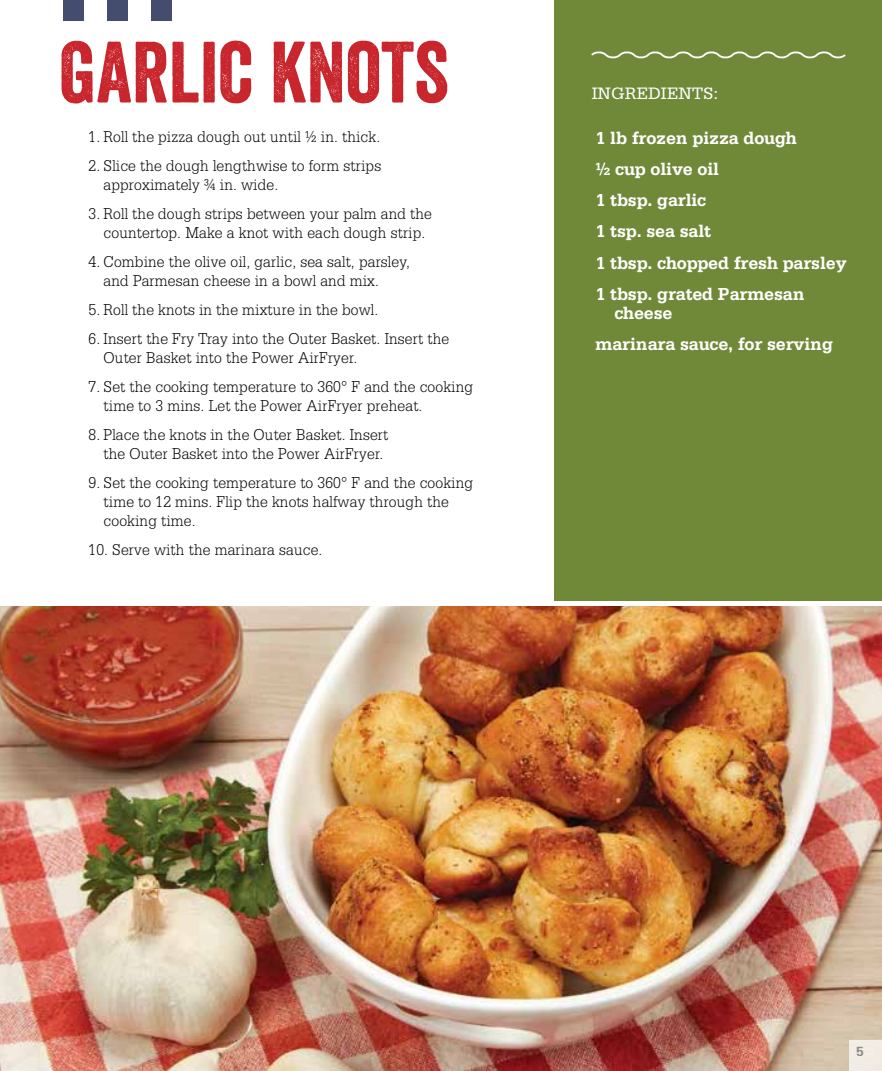
<style>
.page{position:relative;width:882px;height:1071px;background:#fff}
.page>*{position:absolute;margin:0;border:0;box-sizing:border-box;transform-origin:0 0}
.t1{font:84px "Veneer";color:#c9252c}
.t2{font:700 18.38px/31.2px "Serifa Std";letter-spacing:-.01em;color:#fff}
.t3{font:17.5px "Serifa Std";color:#fff}
.t4{font:300 16.62px/19.2px "Serifa Std";letter-spacing:.01em;color:#000;scale:.93 1}
.t5{font:700 14px "Serifa Std";color:#939598}
</style>
<div class="page">
<div style="left:555px;top:0;width:327px;height:600px;background:#708939"></div>
<img style="left:0;top:606px;width:882px;height:465px">
<svg style="left:591px;top:51px;width:255px;height:8px"></svg>
<div style="left:63px;top:0;width:21px;height:21px;background:#444d6d"></div>
<div style="left:107px;top:0;width:21px;height:21px;background:#444d6d"></div>
<div style="left:151px;top:0;width:20px;height:21px;background:#444d6d"></div>
<div style="left:850px;top:1040px;width:32px;height:31px;background:#f2ece5"></div>
<h1 class="t1" style="left:60px;top:21px;width:391px">GARLIC KNOTS</h1>
<p class="t4" style="left:88px;top:128px;width:315px">1. Roll the pizza dough out until ½ in. thick.</p>
<p class="t4" style="left:104px;top:156px;width:300px;text-indent:-15px">2. Slice the dough lengthwise to form strips approximately ¾ in. wide.</p>
<p class="t4" style="left:88px;top:204px;width:371px;text-align:center">3. Roll the dough strips between your palm and the countertop. Make a knot with each dough strip.</p>
<p class="t4" style="left:104px;top:252px;width:331px;text-indent:-15px">4. Combine the olive oil, garlic, sea salt, parsley, and Parmesan cheese in a bowl and mix.</p>
<p class="t4" style="left:88px;top:300px;width:313px">5. Roll the knots in the mixture in the bowl.</p>
<p class="t4" style="left:104px;top:329px;width:373px;text-indent:-15px">6. Insert the Fry Tray into the Outer Basket. Insert the<br>Outer Basket into the Power AirFryer.</p>
<p class="t4" style="left:104px;top:377px;width:399px;text-indent:-15px">7. Set the cooking temperature to 360° F and the cooking time to 3 mins. Let the Power AirFryer preheat.</p>
<p class="t4" style="left:104px;top:425px;width:308px;text-indent:-15px">8. Place the knots in the Outer Basket. Insert the Outer Basket into the Power AirFryer.</p>
<p class="t4" style="left:104px;top:473px;width:399px;text-indent:-15px">9. Set the cooking temperature to 360° F and the cooking time to 12 mins. Flip the knots halfway through the cooking time.</p>
<p class="t4" style="left:88px;top:540px;width:253px">10. Serve with the marinara sauce.</p>
<p class="t3" style="left:592px;top:84px;width:128px">INGREDIENTS:</p>
<p class="t2" style="left:596px;top:122px;width:253px">1 lb frozen pizza dough<br>½ cup olive oil<br>1 tbsp. garlic<br>1 tsp. sea salt<br>1 tbsp. chopped fresh parsley<br>1 tbsp. grated Parmesan</p>
<p class="t2" style="left:596px;top:297px;width:239px;text-indent:19px">cheese<br>marinara sauce, for serving</p>
<p class="t5" style="left:856px;top:1043px;width:9px">5</p>
</div>
